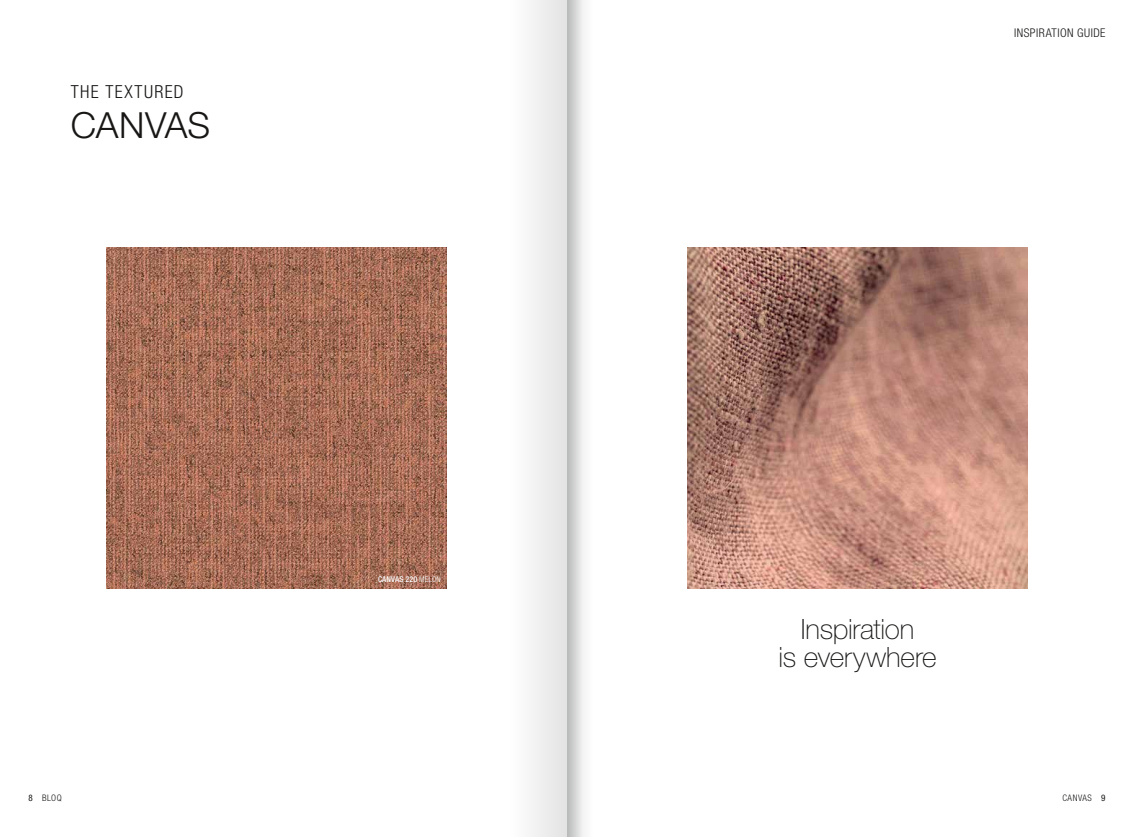
<style>
.page{position:relative;width:1134px;height:837px;background:#fff}
.page>*{position:absolute;margin:0;border:0;box-sizing:border-box;transform-origin:0 0}
.t1{font:300 36px "Helvetica Neue LT Std";letter-spacing:.005em;color:#181716}
.t2{font:100 28px/28px "Helvetica Neue LT Std";letter-spacing:-.01em;color:#181716;text-align:center}
.t3{font:300 condensed 18px "Helvetica Neue LT Std";letter-spacing:.075em;color:#181716}
.t4{font:300 condensed 12px "Helvetica Neue LT Std";letter-spacing:.04em;color:#181716}
.t5{font:300 condensed 9px "Helvetica Neue LT Std";letter-spacing:.055em;color:#181716}
.t6{font:500 condensed 8px "Helvetica Neue LT Std";letter-spacing:.01em;color:#fff}
.s1{font-weight:300}
.s2{font-weight:400}
</style>
<div class="page">
<img style="left:687px;top:247px;width:341px;height:341px">
<img style="left:106px;top:247px;width:340px;height:341px">
<div style="left:567px;top:0;width:25px;height:836px;background:#f6f6f6"></div>
<svg style="left:567px;top:0;width:14px;height:836px;background:#cecfcf"></svg>
<div style="left:510px;top:0;width:57px;height:836px;background:#f3f3f3"></div>
<p class="t3" style="left:71px;top:81px;width:114px">THE TEXTURED</p>
<p class="t1" style="left:71px;top:103px;width:141px">CANVAS</p>
<p class="t6" style="left:378px;top:574px;width:64px">CANVAS 220 <span class="s1">MELON</span></p>
<p class="t4" style="left:1014px;top:26px;width:93px">INSPIRATION GUIDE</p>
<p class="t2" style="left:778px;top:614px;width:160px">Inspiration<br>is everywhere</p>
<p class="t5" style="left:28px;top:792px;width:35px"><span class="s2">8</span> BLOQ</p>
<p class="t5" style="left:1062px;top:792px;width:45px">CANVAS <span class="s2">9</span></p>
</div>
